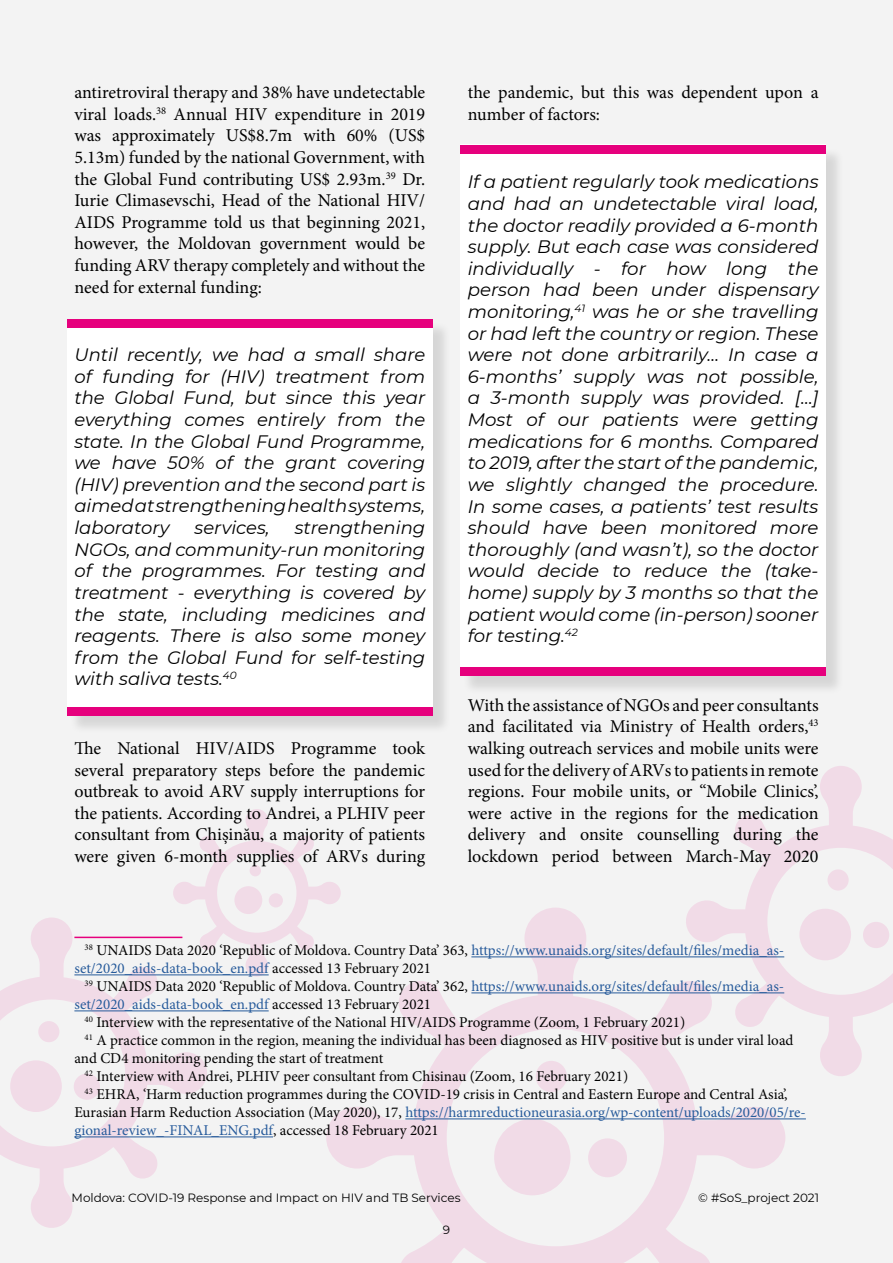
<style>
.page{position:relative;width:893px;height:1263px;background:#f3f3f3}
.page>*{position:absolute;margin:0;border:0;box-sizing:border-box;transform-origin:0 0}
.t1{font:italic 18px/21.6px "Montserrat";color:#000;text-align:justify}
.t2{font:18px/21.6px "Minion Pro";color:#000;text-align:justify}
.t3{font:15px/18px "Minion Pro";color:#275b9b}
.t4{font:15px "Minion Pro";color:#000}
.t5{font:12px "Montserrat";color:#000}
.s1{color:#000}
</style>
<div class="page">
<svg style="left:692px;top:766px;width:201px;height:310px"></svg>
<div style="left:827px;top:869px;width:22px;height:21px;background:#f1dbe7;border-radius:50%"></div>
<div style="left:863px;top:922px;width:26px;height:26px;background:#f1dbe7;border-radius:50%"></div>
<div style="left:799px;top:909px;width:52px;height:51px;background:#f1dbe7;border-radius:50%"></div>
<svg style="left:0;top:917px;width:207px;height:311px"></svg>
<div style="left:38px;top:1021px;width:21px;height:21px;background:#f1dbe7;border-radius:50%"></div>
<div style="left:74px;top:1073px;width:26px;height:27px;background:#f1dbe7;border-radius:50%"></div>
<div style="left:10px;top:1060px;width:52px;height:52px;background:#f1dbe7;border-radius:50%"></div>
<svg style="left:326px;top:907px;width:459px;height:356px"></svg>
<div style="left:536px;top:1061px;width:31px;height:31px;background:#f1dbe7;border-radius:50%"></div>
<div style="left:588px;top:1138px;width:39px;height:39px;background:#f1dbe7;border-radius:50%"></div>
<div style="left:494px;top:1119px;width:76px;height:76px;background:#f1dbe7;border-radius:50%"></div>
<svg style="left:172px;top:809px;width:169px;height:169px"></svg>
<div style="left:250px;top:865px;width:11px;height:11px;background:#f1dbe7;border-radius:50%"></div>
<div style="left:269px;top:893px;width:14px;height:14px;background:#f1dbe7;border-radius:50%"></div>
<div style="left:234px;top:886px;width:28px;height:28px;background:#f1dbe7;border-radius:50%"></div>
<div style="left:69px;top:321px;width:383px;height:413px;background:#000;opacity:.12"></div>
<div style="left:67px;top:319px;width:366px;height:397px;background:#fff"></div>
<div style="left:67px;top:319px;width:366px;height:9px;background:#e6007d"></div>
<div style="left:67px;top:707px;width:366px;height:9px;background:#e6007d"></div>
<div style="left:463px;top:147px;width:382px;height:548px;background:#000;opacity:.12"></div>
<div style="left:460px;top:145px;width:366px;height:531px;background:#fff"></div>
<div style="left:460px;top:145px;width:366px;height:9px;background:#e6007d"></div>
<div style="left:460px;top:667px;width:366px;height:9px;background:#e6007d"></div>
<hr style="left:74px;top:937px;width:108px;height:1px;background:#e6007d">
<hr style="left:471px;top:956px;width:313px;height:1px;background:#275b9b">
<hr style="left:74px;top:974px;width:195px;height:1px;background:#275b9b">
<hr style="left:471px;top:992px;width:313px;height:1px;background:#275b9b">
<hr style="left:74px;top:1010px;width:195px;height:1px;background:#275b9b">
<hr style="left:405px;top:1118px;width:401px;height:1px;background:#275b9b">
<hr style="left:74px;top:1136px;width:199px;height:1px;background:#275b9b">
<p class="t2" style="left:74px;top:82px;width:352px">antiretroviral therapy and 38% have undetectable viral loads.<sup>38</sup> Annual HIV expenditure in 2019 was approximately US$8.7m with 60% (US$ 5.13m) funded by the national Government, with the Global Fund contributing US$ 2.93m.<sup>39</sup> Dr.<br>Iurie Climasevschi, Head of the National HIV/ AIDS Programme told us that beginning 2021, however, the Moldovan government would be funding ARV therapy completely and without the need for external funding:</p>
<p class="t1" style="left:74px;top:343px;width:352px">Until recently, we had a small share of funding for (HIV) treatment from the Global Fund, but since this year everything comes entirely from the state. In the Global Fund Programme, we have 50% of the grant covering (HIV) prevention and the second part is aimed at strengthening health systems, laboratory</p>
<p class="t1" style="left:74px;top:516px;width:352px;text-indent:220px">strengthening NGOs, and community-run monitoring of the programmes. For testing and treatment - everything is covered by the state, including medicines and reagents. There is also some money from the Global Fund for self-testing with saliva tests.<sup>40</sup></p>
<p class="t1" style="left:195px;top:516px;width:77px">services,</p>
<p class="t2" style="left:74px;top:737px;width:352px">The National HIV/AIDS Programme took several preparatory steps before the pandemic outbreak to avoid ARV supply interruptions for the patients. According to Andrei, a PLHIV peer consultant from Chișinău, a majority of patients were given 6-month supplies of ARVs during</p>
<p class="t2" style="left:468px;top:82px;width:352px">the pandemic, but this was dependent upon a number of factors:</p>
<p class="t1" style="left:468px;top:171px;width:352px">If a patient regularly took medications and had an undetectable viral load, the doctor readily provided a 6-month supply. But each case was considered individually - for how long the person had been under dispensary monitoring,<sup>41</sup> was he or she travelling or had left the country or region. These were not done arbitrarily… In case a 6-months’ supply was not possible, a 3-month supply was provided. […] Most of our patients were getting medications for 6 months. Compared to 2019, after the start of the pandemic, we slightly changed the procedure.<br>In some cases, a patients’ test results should have been monitored more thoroughly (and wasn’t), so the doctor would decide to reduce the (take&shy;home) supply by 3 months so that the patient would come (in-person) sooner for testing.<sup>42</sup></p>
<p class="t2" style="left:468px;top:694px;width:352px">With the assistance of NGOs and peer consultants and facilitated via Ministry of Health orders,<sup>43 </sup>walking outreach services and mobile units were used for the delivery of ARVs to patients in remote regions. Four mobile units, or “Mobile Clinics’, were active in the regions for the medication delivery and onsite counselling during the lockdown period between March-May 2020</p>
<p class="t3" style="left:74px;top:942px;width:711px;text-indent:10px"><sup>38</sup> <span class="s1">UNAIDS Data 2020 ‘Republic of Moldova. Country Data’ 363,</span> https://www.unaids.org/sites/default/files/media_as&shy;set/2020_aids-data-book_en.pdf <span class="s1">accessed 13 February 2021</span></p>
<p class="t3" style="left:85px;top:978px;width:701px"><sup>39</sup> <span class="s1">UNAIDS Data 2020 ‘Republic of Moldova. Country Data’ 362,</span> https://www.unaids.org/sites/default/files/media_as-</p>
<p class="t3" style="left:74px;top:996px;width:358px">set/2020_aids-data-book_en.pdf <span class="s1">accessed 13 February 2021</span></p>
<p class="t4" style="left:85px;top:1012px;width:602px"><sup>40</sup> Interview with the representative of the National HIV/AIDS Programme (Zoom, 1 February 2021)</p>
<p class="t4" style="left:85px;top:1030px;width:710px"><sup>41</sup> A practice common in the region, meaning the individual has been diagnosed as HIV positive but is under viral load</p>
<p class="t4" style="left:74px;top:1048px;width:310px">and CD4 monitoring pending the start of treatment</p>
<p class="t4" style="left:85px;top:1066px;width:545px"><sup>42</sup> Interview with Andrei, PLHIV peer consultant from Chisinau (Zoom, 16 February 2021)</p>
<p class="t4" style="left:85px;top:1084px;width:704px"><sup>43</sup> EHRA, ‘Harm reduction programmes during the COVID-19 crisis in Central and Eastern Europe and Central Asia’,</p>
<p class="t3" style="left:74px;top:1104px;width:733px"><span class="s1">Eurasian Harm Reduction Association (May 2020), 17,</span> https://harmreductioneurasia.org/wp-content/uploads/2020/05/re-</p>
<p class="t3" style="left:74px;top:1122px;width:366px">gional-review_-FINAL_ENG.pdf<span class="s1">, accessed 18 February 2021</span></p>
<p class="t5" style="left:72px;top:1189px;width:391px">Moldova: COVID-19 Response and Impact on HIV and TB Services</p>
<p class="t5" style="left:698px;top:1189px;width:122px">© #SoS_project 2021</p>
<p class="t5" style="left:443px;top:1222px;width:9px">9</p>
</div>
